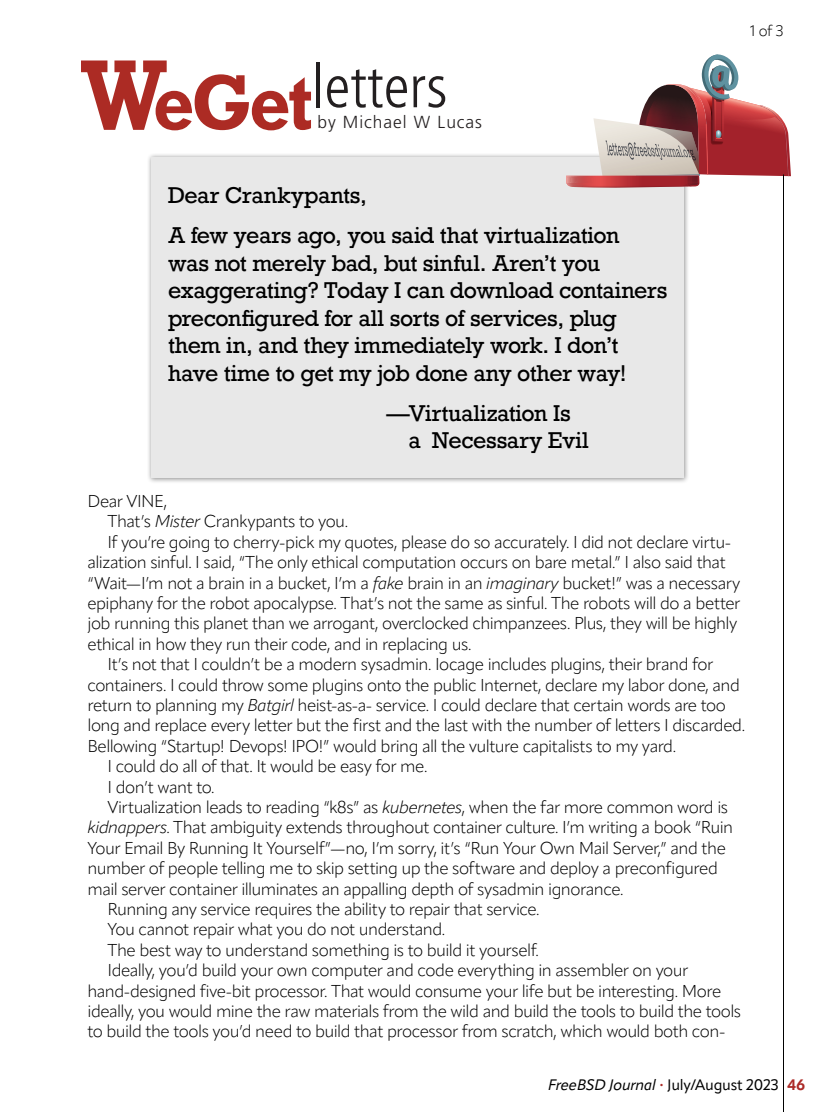
<style>
.page{position:relative;width:834px;height:1112px;background:#fff}
.page>*{position:absolute;margin:0;border:0;box-sizing:border-box;transform-origin:0 0}
.t1{font:21.5px/27.5px "Rockwell";letter-spacing:-.02em;color:#000}
.t2{font:300 17.4px "Frutiger";letter-spacing:.055em;color:#231f20}
.t3{font:300 17px/20.4px "Apparat";letter-spacing:-.03em;color:#000}
.t4{font:15px "Apparat";letter-spacing:-.015em;color:#000}
.t5{font:300 15px "Apparat";color:#000}
.s1{font-style:italic}
.s2{font-size:9px;color:#ac2b28}
.s3{font-weight:700;color:#ac2b28}
</style>
<div class="page">
<div style="left:147px;top:153px;width:543px;height:331px;background:#000;opacity:.43"></div>
<div style="left:152px;top:158px;width:532px;height:320px;background:#e8e8e8"></div>
<svg style="left:81px;top:61px;width:230px;height:69px"></svg>
<hr style="left:317px;top:62px;width:3px;height:45px;background:#231f20">
<svg style="left:327px;top:69px;width:80px;height:39px"></svg>
<svg style="left:413px;top:76px;width:32px;height:32px"></svg>
<svg style="left:566px;top:55px;width:225px;height:133px"></svg>
<hr style="left:783px;top:174px;width:1px;height:938px;background:#000">
<p class="t2" style="left:317px;top:112px;width:166px">by Michael W Lucas</p>
<p class="t1" style="left:168px;top:182px;width:201px">Dear Crankypants,</p>
<p class="t1" style="left:168px;top:222px;width:501px">A few years ago, you said that virtualization<br>was not merely bad, but sinful. Aren’t you exaggerating? Today I can download containers preconfigured for all sorts of services, plug them in, and they immediately work. I don’t have time to get my job done any other way!</p>
<p class="t1" style="left:408px;top:400px;width:182px;text-indent:-22px">—Virtualization Is<br>a Necessary Evil</p>
<p class="t5" style="left:750px;top:22px;width:35px">1 of 3</p>
<p class="t3" style="left:88px;top:491px;width:81px">Dear VINE,</p>
<p class="t3" style="left:108px;top:511px;width:242px">That’s <span class="s1">Mister</span> Crankypants to you.</p>
<p class="t3" style="left:88px;top:532px;width:654px;text-indent:20px">If you’re going to cherry-pick my quotes, please do so accurately. I did not declare virtu&shy;alization sinful. I said, “The only ethical computation occurs on bare metal.” I also said that “Wait—I’m not a brain in a bucket, I’m a <span class="s1">fake</span> brain in an <span class="s1">imaginary</span> bucket!” was a necessary epiphany for the robot apocalypse. That’s not the same as sinful. The robots will do a better job running this planet than we arrogant, overclocked chimpanzees. Plus, they will be highly ethical in how they run their code, and in replacing us.</p>
<p class="t3" style="left:88px;top:654px;width:659px;text-indent:20px">It’s not that I couldn’t be a modern sysadmin. Iocage includes plugins, their brand for containers. I could throw some plugins onto the public Internet, declare my labor done, and return to planning my <span class="s1">Batgirl</span> heist-as-a- service. I could declare that certain words are too long and replace every letter but the first and the last with the number of letters I discarded.<br>Bellowing “Startup! Devops! IPO!” would bring all the vulture capitalists to my yard.</p>
<p class="t3" style="left:108px;top:756px;width:321px">I could do all of that. It would be easy for me.</p>
<p class="t3" style="left:108px;top:776px;width:109px">I don’t want to.</p>
<p class="t3" style="left:88px;top:797px;width:647px;text-indent:20px">Virtualization leads to reading “k8s” as <span class="s1">kubernetes</span>, when the far more common word is <span class="s1">kidnappers</span>. That ambiguity extends throughout container culture. I’m writing a book “Ruin Your Email By Running It Yourself”—no, I’m sorry, it’s “Run Your Own Mail Server,” and the number of people telling me to skip setting up the software and deploy a preconfigured mail server container illuminates an appalling depth of sysadmin ignorance.</p>
<p class="t3" style="left:108px;top:899px;width:434px">Running any service requires the ability to repair that service.</p>
<p class="t3" style="left:108px;top:919px;width:339px">You cannot repair what you do not understand.</p>
<p class="t3" style="left:108px;top:940px;width:433px">The best way to understand something is to build it yourself.</p>
<p class="t3" style="left:88px;top:960px;width:655px;text-indent:20px">Ideally, you’d build your own computer and code everything in assembler on your hand-designed five-bit processor. That would consume your life but be interesting. More ideally, you would mine the raw materials from the wild and build the tools to build the tools to build the tools you’d need to build that processor from scratch, which would both con-</p>
<p class="t4" style="left:548px;top:1076px;width:259px"><span class="s1">FreeBSD Journal</span> <span class="s2">•</span> July/August 2023 <span class="s3">46</span></p>
</div>
